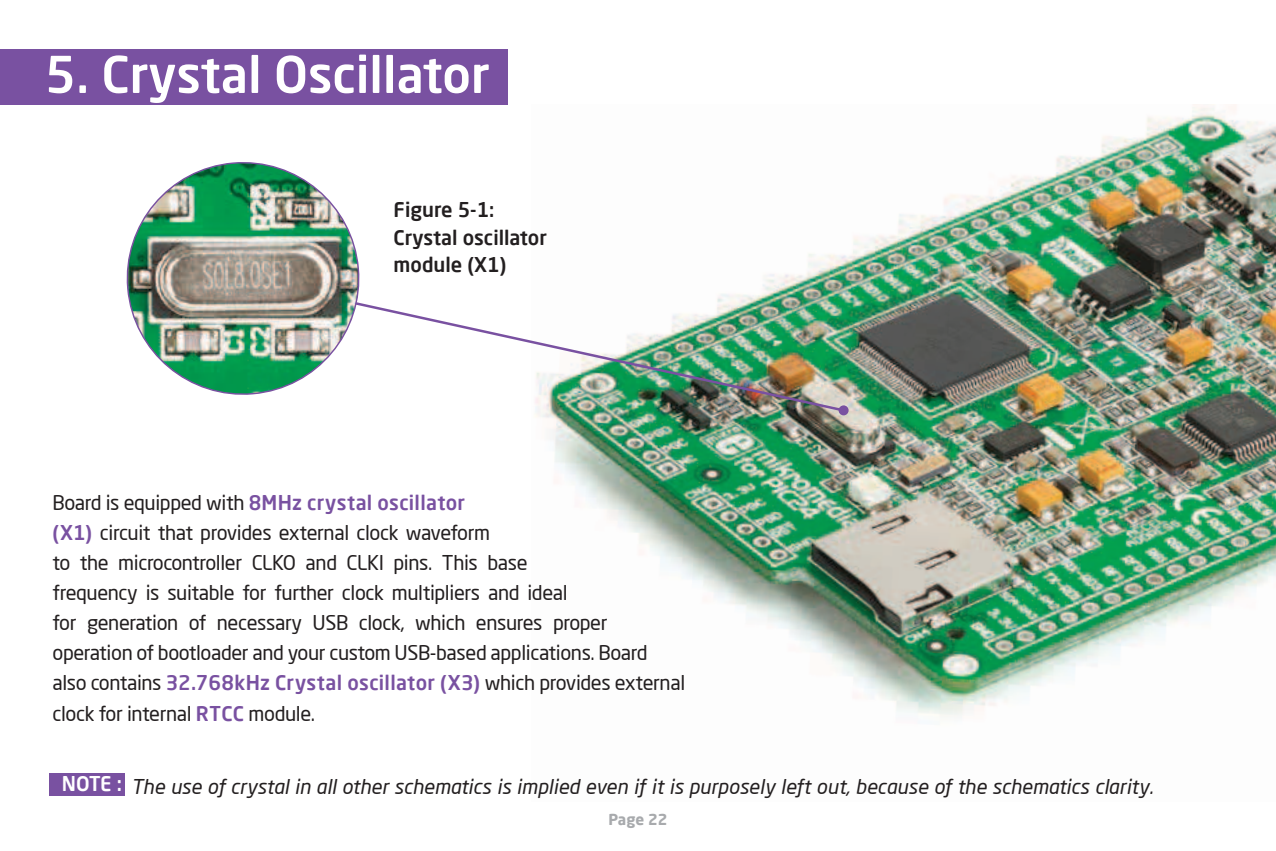
<style>
.page{position:relative;width:1276px;height:851px;background:#fff}
.page>*{position:absolute;margin:0;border:0;box-sizing:border-box;transform-origin:0 0}
.t1{font:500 50px "Neo Sans Pro";color:#fff}
.t2{font:20px/30px "Neo Sans Pro";letter-spacing:-.02em;color:#231f20}
.t3{font:italic 20px "Neo Sans Pro";color:#231f20}
.t4{font:500 20px/27.5px "Neo Sans Pro";color:#231f20}
.t5{font:700 15px "Neo Sans Pro";color:#a8aaad}
.s1{font-weight:500;color:#7951a1}
.s2{font-weight:500;font-style:normal;color:#fff}
</style>
<div class="page">
<img style="left:535px;top:105px;width:741px;height:612px">
<div style="left:0;top:50px;width:507px;height:55px;background:#7951a1"></div>
<img style="left:364px;top:290px;width:482px;height:123px">
<div style="left:838px;top:405px;width:10px;height:10px;background:#7951a1;border-radius:50%"></div>
<div style="left:50px;top:772px;width:75px;height:22px;background:#7951a1"></div>
<img style="left:126px;top:162px;width:238px;height:233px">
<h1 class="t1" style="left:45px;top:54px;width:446px">5. Crystal Oscillator</h1>
<p class="t4" style="left:394px;top:197px;width:155px">Figure 5-1:<br>Crystal oscillator module (X1)</p>
<p class="t2" style="left:52px;top:489px;width:634px">Board is equipped with <span class="s1">8MHz crystal oscillator<br>(X1)</span> circuit that provides external clock waveform<br>to the microcontroller CLKO and CLKI pins. This base<br>frequency is suitable for further clock multipliers and ideal<br>for generation of necessary USB clock, which ensures proper operation of bootloader and your custom USB-based applications. Board also contains <span class="s1">32.768kHz Crystal oscillator (X3)</span> which provides external clock for internal <span class="s1">RTCC</span> module.</p>
<p class="t3" style="left:62px;top:778px;width:1093px"><span class="s2">NOTE :</span> The use of crystal in all other schematics is implied even if it is purposely left out, because of the schematics clarity.</p>
<p class="t5" style="left:608px;top:812px;width:60px">Page 22</p>
</div>
